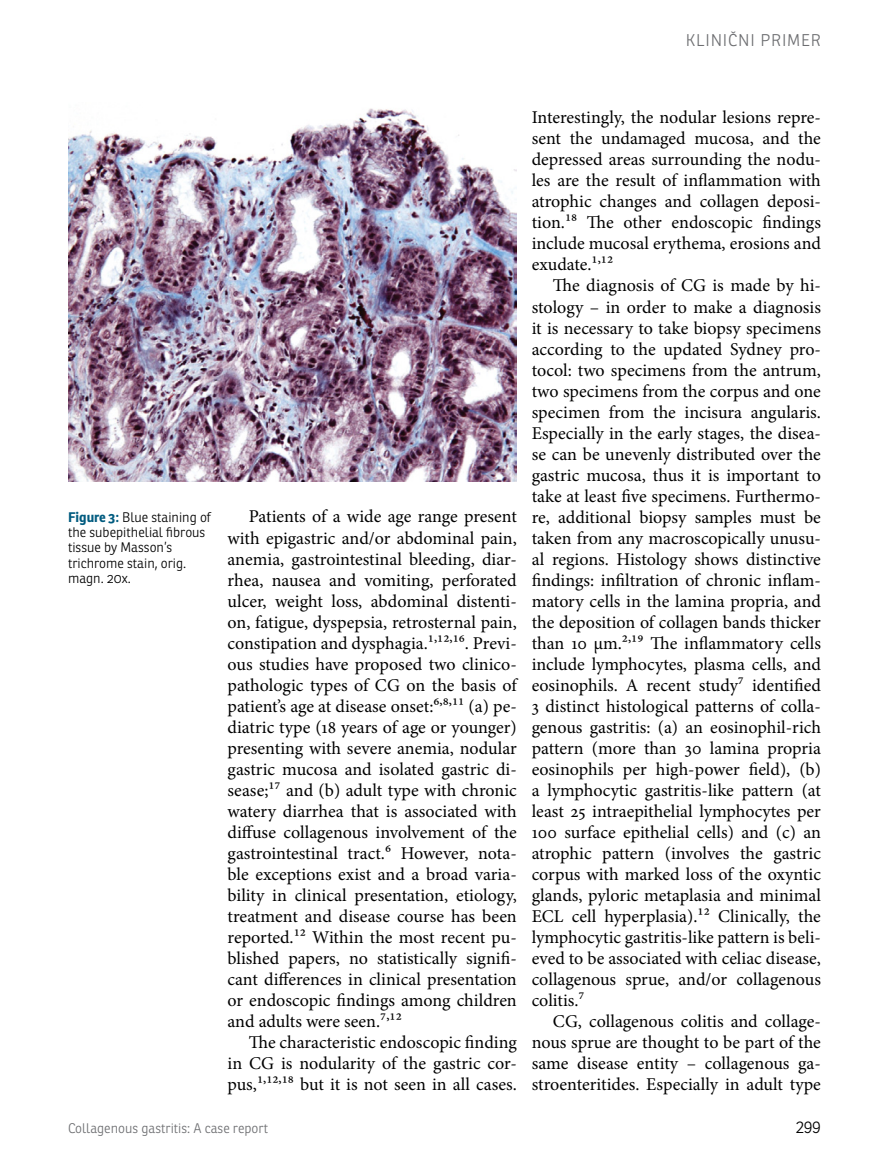
<style>
.page{position:relative;width:872px;height:1166px;background:#fff}
.page>*{position:absolute;margin:0;border:0;box-sizing:border-box;transform-origin:0 0}
.t1{font:18px/21px "Minion Pro";color:#000;text-align:justify}
.t2{font:300 16.5px "Ronnia";letter-spacing:.05em;color:#6d6e71}
.t3{font:300 16.5px "Ronnia";color:#000}
.t4{font:300 13.5px/15px "Ronnia";color:#000}
.t5{font:300 13.5px "Ronnia";color:#6d6e71}
.s1{font-weight:700;color:#005b7f}
</style>
<div class="page">
<img style="left:68px;top:108px;width:449px;height:373px">
<p class="t2" style="left:686px;top:30px;width:136px">Klinični primer</p>
<p class="t4" style="left:68px;top:510px;width:144px"><span class="s1">Figure 3:</span> Blue staining of the subepithelial fibrous tissue by Masson’s trichrome stain, orig. magn. 20x.</p>
<p class="t1" style="left:227px;top:506px;width:291px;text-indent:21px">Patients of a wide age range present with epigastric and/or abdominal pain, anemia, gastrointestinal bleeding, diar&shy;rhea, nausea and vomiting, perforated ulcer, weight loss, abdominal distenti&shy;on, fatigue, dyspepsia, retrosternal pain, constipation and dysphagia.1,12,16. Previ&shy;ous studies have proposed two clinico&shy;pathologic types of CG on the basis of patient’s age at disease onset:6,8,11 (a) pe&shy;diatric type (18 years of age or younger) presenting with severe anemia, nodular gastric mucosa and isolated gastric di&shy;sease;17 and (b) adult type with chronic watery diarrhea that is associated with diffuse collagenous involvement of the gastrointestinal tract.6 However, nota&shy;ble exceptions exist and a broad varia&shy;bility in clinical presentation, etiology, treatment and disease course has been reported.12 Within the most recent pu&shy;blished papers, no statistically signifi&shy;cant differences in clinical presentation or endoscopic findings among children and adults were seen.7,12</p>
<p class="t1" style="left:227px;top:1031px;width:291px;text-indent:21px">The characteristic endoscopic finding in CG is nodularity of the gastric cor&shy;pus,1,12,18 but it is not seen in all cases.</p>
<p class="t1" style="left:532px;top:107px;width:291px">Interestingly, the nodular lesions repre&shy;sent the undamaged mucosa, and the depressed areas surrounding the nodu&shy;les are the result of inflammation with atrophic changes and collagen deposi&shy;tion.18 The other endoscopic findings include mucosal erythema, erosions and exudate.1,12</p>
<p class="t1" style="left:532px;top:275px;width:291px;text-indent:21px">The diagnosis of CG is made by hi&shy;stology – in order to make a diagnosis it is necessary to take biopsy specimens according to the updated Sydney pro&shy;tocol: two specimens from the antrum, two specimens from the corpus and one specimen from the incisura angularis.<br>Especially in the early stages, the disea&shy;se can be unevenly distributed over the gastric mucosa, thus it is important to take at least five specimens. Furthermo&shy;re, additional biopsy samples must be taken from any macroscopically unusu&shy;al regions. Histology shows distinctive findings: infiltration of chronic inflam&shy;matory cells in the lamina propria, and the deposition of collagen bands thicker than 10 μm.2,19 The inflammatory cells include lymphocytes, plasma cells, and eosinophils. A recent study7 identified 3 distinct histological patterns of colla&shy;genous gastritis: (a) an eosinophil-rich pattern (more than 30 lamina propria eosinophils per high-power field), (b) a lymphocytic gastritis-like pattern (at least 25 intraepithelial lymphocytes per 100 surface epithelial cells) and (c) an atrophic pattern (involves the gastric corpus with marked loss of the oxyntic glands, pyloric metaplasia and minimal ECL cell hyperplasia).12 Clinically, the lymphocytic gastritis-like pattern is beli&shy;eved to be associated with celiac disease, collagenous sprue, and/or collagenous colitis.7</p>
<p class="t1" style="left:532px;top:1010px;width:291px;text-indent:21px">CG, collagenous colitis and collage&shy;nous sprue are thought to be part of the same disease entity – collagenous ga&shy;stroenteritides. Especially in adult type</p>
<p class="t5" style="left:68px;top:1119px;width:202px">Collagenous gastritis: A case report</p>
<p class="t3" style="left:795px;top:1116px;width:27px">299</p>
</div>
